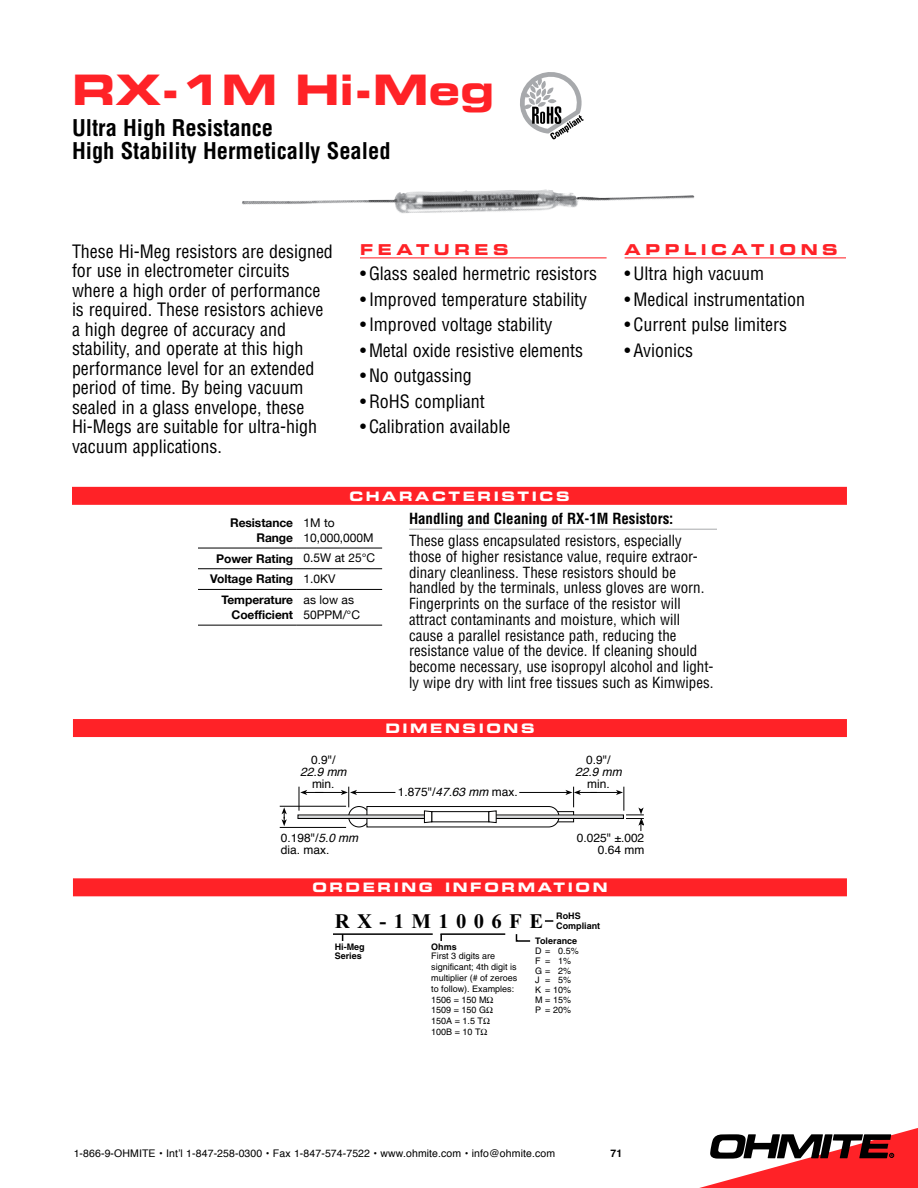
<style>
.page{position:relative;width:918px;height:1188px;background:#fff}
.page>*{position:absolute;margin:0;border:0;box-sizing:border-box;transform-origin:0 0}
.t1{font:42px "Eurostile Bold Extended Two";color:#ff2227}
.t2{font:700 condensed 22.5px/22.5px "Helvetica";color:#000}
.t3{font:700 20.7px "Times New Roman";letter-spacing:.355em;color:#000}
.t4{font:condensed 18px/19.5px "Helvetica";color:#000}
.t5{font:condensed 15px/15.8px "Helvetica";color:#000}
.t6{font:700 condensed 15px "Helvetica";letter-spacing:-.005em;color:#000}
.t7{font:15px "Eurostile Bold Extended Two";letter-spacing:.3em;color:#ff2227}
.t8{font:13.05px "Eurostile Bold Extended Two";letter-spacing:.2em;color:#fff}
.t9{font:700 12px/15px "Helvetica Neue";letter-spacing:-.005em;color:#000;text-align:right}
.t10{font:12px/15px "Helvetica Neue";letter-spacing:-.005em;color:#000}
.t11{font:11.85px/11.9px "Helvetica";color:#000}
.t12{font:italic 11.85px "Helvetica";color:#000}
.t13{font:10.5px "Helvetica";letter-spacing:.01em;color:#000}
.t14{font:700 10.5px "Helvetica";color:#000}
.t15{font:9px/10.8px "Helvetica";color:#000}
.t16{font:700 9px/9.8px "Helvetica";color:#000}
.s1{font-weight:400}
.s2{font-style:italic}
</style>
<div class="page">
<svg style="left:699px;top:1128px;width:219px;height:60px"></svg>
<svg style="left:520px;top:72px;width:64px;height:67px"></svg>
<div style="left:72px;top:487px;width:775px;height:18px;background:#ff2227"></div>
<div style="left:73px;top:719px;width:774px;height:18px;background:#ff2227"></div>
<div style="left:73px;top:878px;width:774px;height:18px;background:#ff2227"></div>
<hr style="left:198px;top:548px;width:98px;height:1px;background:#000">
<hr style="left:296px;top:548px;width:86px;height:1px;background:#000">
<hr style="left:198px;top:568px;width:98px;height:1px;background:#000">
<hr style="left:296px;top:568px;width:86px;height:1px;background:#000">
<hr style="left:198px;top:589px;width:98px;height:1px;background:#000">
<hr style="left:198px;top:625px;width:98px;height:1px;background:#000">
<hr style="left:296px;top:589px;width:86px;height:1px;background:#000">
<hr style="left:296px;top:625px;width:86px;height:1px;background:#000">
<hr style="left:409px;top:529px;width:308px;height:1px;background:#a7a9ac">
<svg style="left:349px;top:807px;width:20px;height:20px"></svg>
<div style="left:348px;top:806px;width:21px;height:21px;border:1px solid #000;border-radius:50%"></div>
<div style="left:555px;top:811px;width:19px;height:11px;border:1px solid #000"></div>
<hr style="left:355px;top:792px;width:40px;height:1px;background:#000">
<hr style="left:519px;top:792px;width:48px;height:1px;background:#000">
<hr style="left:280px;top:827px;width:66px;height:1px;background:#000">
<hr style="left:280px;top:806px;width:66px;height:1px;background:#000">
<svg style="left:282px;top:807px;width:5px;height:19px"></svg>
<div style="left:298px;top:815px;width:326px;height:4px;border:1px solid #000"></div>
<svg style="left:366px;top:806px;width:193px;height:21px"></svg>
<svg style="left:299px;top:787px;width:58px;height:24px"></svg>
<svg style="left:565px;top:787px;width:79px;height:44px"></svg>
<hr style="left:334px;top:933px;width:98px;height:2px;background:#000">
<svg style="left:440px;top:933px;width:91px;height:9px"></svg>
<svg style="left:546px;top:920px;width:7px;height:2px"></svg>
<hr style="left:360px;top:257px;width:247px;height:1px;background:#ff2227">
<hr style="left:625px;top:257px;width:221px;height:1px;background:#ff2227">
<img style="left:242px;top:189px;width:452px;height:24px">
<h1 class="t1" style="left:72px;top:74px;width:424px">RX-1M Hi-Meg</h1>
<p class="t2" style="left:72px;top:119px;width:320px">Ultra High Resistance<br>High Stability Hermetically Sealed</p>
<p class="t4" style="left:72px;top:243px;width:262px">These Hi-Meg resistors are designed for use in electrometer circuits where a high order of performance is required. These resistors achieve a high degree of accuracy and stability, and operate at this high performance level for an extended period of time. By being vacuum sealed in a glass envelope, these<br>Hi-Megs are suitable for ultra-high vacuum applications.</p>
<p class="t7" style="left:360px;top:244px;width:150px">FEATURES</p>
<p class="t4" style="left:360px;top:264px;width:239px">• Glass sealed hermetric resistors</p>
<p class="t4" style="left:360px;top:289px;width:229px">• Improved temperature stability</p>
<p class="t4" style="left:360px;top:315px;width:194px">• Improved voltage stability</p>
<p class="t4" style="left:360px;top:340px;width:225px">• Metal oxide resistive elements</p>
<p class="t4" style="left:360px;top:366px;width:113px">• No outgassing</p>
<p class="t4" style="left:360px;top:391px;width:126px">• RoHS compliant</p>
<p class="t4" style="left:360px;top:417px;width:152px">• Calibration available</p>
<p class="t8" style="left:349px;top:491px;width:222px">CHARACTERISTICS</p>
<p class="t7" style="left:625px;top:244px;width:215px">APPLICATIONS</p>
<p class="t4" style="left:625px;top:264px;width:141px">• Ultra high vacuum</p>
<p class="t4" style="left:625px;top:289px;width:182px">• Medical instrumentation</p>
<p class="t4" style="left:625px;top:315px;width:164px">• Current pulse limiters</p>
<p class="t4" style="left:625px;top:340px;width:70px">• Avionics</p>
<p class="t9" style="left:230px;top:516px;width:65px">Resistance<br>Range</p>
<p class="t10" style="left:304px;top:516px;width:71px">1M to<br>10,000,000M</p>
<p class="t9" style="left:216px;top:552px;width:161px">Power Rating <span class="s1">0.5W at 25°C</span></p>
<p class="t9" style="left:210px;top:573px;width:127px">Voltage Rating <span class="s1">1.0KV</span></p>
<p class="t9" style="left:222px;top:593px;width:73px">Temperature</p>
<p class="t9" style="left:232px;top:608px;width:63px">Coefficient</p>
<p class="t10" style="left:304px;top:593px;width:58px">as low as<br>50PPM/°C</p>
<p class="t6" style="left:409px;top:513px;width:266px">Handling and Cleaning of RX-1M Resistors:</p>
<p class="t5" style="left:409px;top:534px;width:306px">These glass encapsulated resistors, especially those of higher resistance value, require extraor&shy;dinary cleanliness. These resistors should be handled by the terminals, unless gloves are worn.<br>Fingerprints on the surface of the resistor will attract contaminants and moisture, which will cause a parallel resistance path, reducing the resistance value of the device. If cleaning should become necessary, use isopropyl alcohol and light&shy;ly wipe dry with lint free tissues such as Kimwipes.</p>
<p class="t11" style="left:311px;top:754px;width:26px">0.9"/</p>
<p class="t12" style="left:300px;top:765px;width:50px">22.9 mm</p>
<p class="t11" style="left:312px;top:778px;width:24px">min.</p>
<p class="t8" style="left:385px;top:723px;width:151px">DIMENSIONS</p>
<p class="t11" style="left:398px;top:786px;width:121px">1.875"/<span class="s2">47.63 mm</span> max.</p>
<p class="t11" style="left:586px;top:754px;width:26px">0.9"/</p>
<p class="t12" style="left:575px;top:765px;width:50px">22.9 mm</p>
<p class="t11" style="left:587px;top:778px;width:24px">min.</p>
<p class="t11" style="left:281px;top:832px;width:81px">0.198"/<span class="s2">5.0 mm </span>dia. max.</p>
<p class="t11" style="left:577px;top:832px;width:69px;text-align:right">0.025" ±.002<br>0.64 mm</p>
<p class="t8" style="left:312px;top:883px;width:297px">ORDERING INFORMATION</p>
<p class="t16" style="left:556px;top:912px;width:45px">RoHS<br>Compliant</p>
<p class="t3" style="left:335px;top:909px;width:210px">RX-1M1006FE</p>
<p class="t16" style="left:335px;top:943px;width:31px">Hi-Meg<br>Series</p>
<p class="t16" style="left:535px;top:937px;width:43px">Tolerance</p>
<p class="t15" style="left:535px;top:947px;width:45px;line-height:9.8px">D = 0.5%<br>F= 1%<br>G= 2%<br>J= 5%<br>K = 10%<br>M = 15%<br>P = 20%</p>
<p class="t16" style="left:431px;top:943px;width:27px">Ohms</p>
<p class="t15" style="left:431px;top:952px;width:88px">First 3 digits are significant; 4th digit is multiplier (# of zeroes to follow). Examples:<br>1506 = 150 M<br>1509 = 150 G<br>150A = 1.5 T<br>100B = 10 T</p>
<p class="t13" style="left:74px;top:1145px;width:483px">1-866-9-OHMITE • Int’l 1-847-258-0300 • Fax 1-847-574-7522 • www.ohmite.com • info@ohmite.com</p>
<p class="t14" style="left:610px;top:1147px;width:13px">71</p>
</div>
